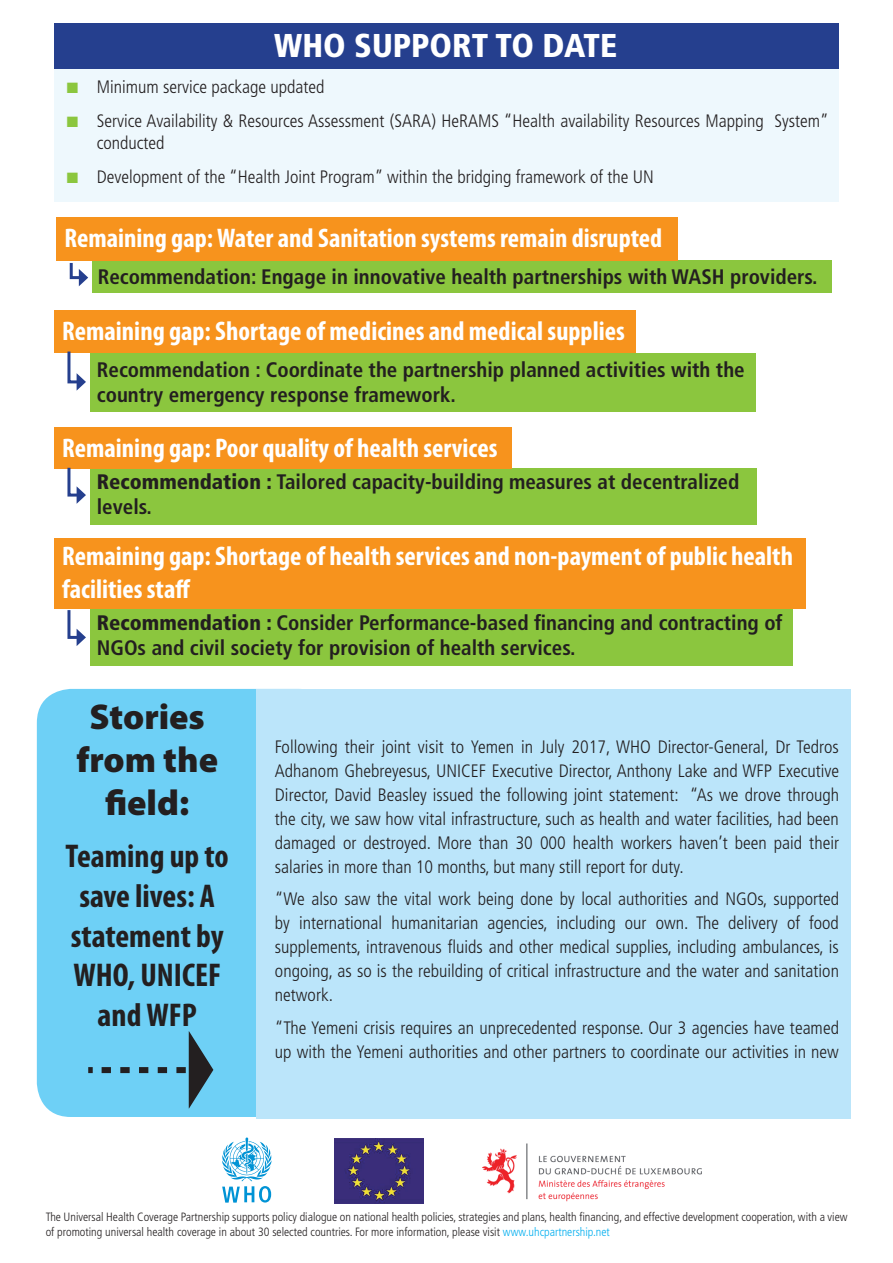
<style>
.page{position:relative;width:893px;height:1263px;background:#fff}
.page>*{position:absolute;margin:0;border:0;box-sizing:border-box;transform-origin:0 0}
.t1{font:900 36px/43.2px "Myriad Pro";color:#231f20;text-align:center}
.t2{font:700 condensed 33px/39.6px "Myriad Pro";color:#231f20;text-align:center}
.t3{font:900 condensed 33px "Frutiger LT Std";color:#fff}
.t4{font:700 condensed 27px/32.4px "Myriad Pro";color:#fff}
.t5{font:700 condensed 21px/25.2px "Frutiger LT Std";color:#231f20}
.t6{font:300 condensed 18px/24px "Frutiger LT Std";color:#231f20}
.t7{font:300 condensed 12px/14.4px "Frutiger LT Std";color:#231f20}
.s1{color:#8bc63e}
.s2{font-weight:900}
.s3{color:#00aeef}
</style>
<div class="page">
<div style="left:92px;top:260px;width:740px;height:33px;background:#8bc63e"></div>
<div style="left:90px;top:354px;width:666px;height:58px;background:#8bc63e"></div>
<div style="left:90px;top:468px;width:667px;height:57px;background:#8bc63e"></div>
<div style="left:90px;top:609px;width:702px;height:57px;background:#8bc63e"></div>
<div style="left:54px;top:66px;width:784px;height:136px;background:#eef8fd"></div>
<img style="left:335px;top:1139px;width:88px;height:64px">
<img style="left:482px;top:1143px;width:220px;height:59px">
<div style="left:37px;top:689px;width:295px;height:428px;background:#6ed0f6;border-radius:34px"></div>
<div style="left:256px;top:689px;width:594px;height:429px;background:#bbe5fa"></div>
<div style="left:54px;top:23px;width:785px;height:46px;background:#253f8e"></div>
<div style="left:56px;top:217px;width:621px;height:44px;background:#f7931d"></div>
<div style="left:54px;top:310px;width:581px;height:43px;background:#f7931d"></div>
<div style="left:54px;top:427px;width:458px;height:41px;background:#f7931d"></div>
<div style="left:54px;top:539px;width:751px;height:70px;background:#f7931d"></div>
<svg style="left:69px;top:263px;width:19px;height:23px"></svg>
<svg style="left:67px;top:351px;width:19px;height:40px"></svg>
<svg style="left:66px;top:467px;width:20px;height:37px"></svg>
<svg style="left:67px;top:610px;width:19px;height:36px"></svg>
<svg style="left:88px;top:1067px;width:5px;height:6px"></svg>
<svg style="left:102px;top:1031px;width:111px;height:77px"></svg>
<svg style="left:222px;top:1137px;width:50px;height:65px"></svg>
<h2 class="t3" style="left:274px;top:25px;width:345px">WHO support to date</h2>
<p class="t6" style="left:67px;top:75px;width:259px"><span class="s1">■</span> Minimum service package updated</p>
<p class="t6" style="left:97px;top:110px;width:734px;line-height:21.6px;text-indent:-30px"><span class="s1">■</span> Service Availability &amp; Resources Assessment (SARA) HeRAMS “Health availability Resources Mapping System” conducted</p>
<p class="t6" style="left:67px;top:165px;width:588px"><span class="s1">■</span> Development of the “Health Joint Program” within the bridging framework of the UN</p>
<h3 class="t4" style="left:64px;top:222px;width:599px">Remaining gap: Water and Sanitation systems remain disrupted</h3>
<p class="t5" style="left:98px;top:264px;width:721px">Recommendation: Engage in innovative health partnerships with WASH providers.</p>
<h3 class="t4" style="left:62px;top:315px;width:564px">Remaining gap: Shortage of medicines and medical supplies</h3>
<p class="t5" style="left:97px;top:357px;width:649px">Recommendation : Coordinate the partnership planned activities with the country emergency response framework.</p>
<h3 class="t4" style="left:62px;top:432px;width:437px">Remaining gap: Poor quality of health services</h3>
<p class="t5" style="left:97px;top:469px;width:644px"><span class="s2">Recommendation :</span> Tailored capacity-building measures at decentralized levels.</p>
<h3 class="t4" style="left:62px;top:540px;width:732px">Remaining gap: Shortage of health services and non-payment of public health facilities staff</h3>
<p class="t5" style="left:97px;top:610px;width:687px"><span class="s2">Recommendation :</span> Consider Performance-based financing and contracting of<br>NGOs and civil society for provision of health services.</p>
<h1 class="t1" style="left:76px;top:695px;width:143px">Stories from the field:</h1>
<h2 class="t2" style="left:66px;top:837px;width:165px">Teaming up to save lives: A statement by<br>WHO, UNICEF and WFP</h2>
<p class="t6" style="left:275px;top:735px;width:566px;text-align:justify">Following their joint visit to Yemen in July 2017, WHO Director-General, Dr Tedros Adhanom Ghebreyesus, UNICEF Executive Director, Anthony Lake and WFP Executive Director, David Beasley issued the following joint statement: “As we drove through the city, we saw how vital infrastructure, such as health and water facilities, had been damaged or destroyed. More than 30 000 health workers haven’t been paid their salaries in more than 10 months, but many still report for duty.</p>
<p class="t6" style="left:275px;top:887px;width:566px;text-align:justify">“We also saw the vital work being done by local authorities and NGOs, supported by international humanitarian agencies, including our own. The delivery of food supplements, intravenous fluids and other medical supplies, including ambulances, is ongoing, as so is the rebuilding of critical infrastructure and the water and sanitation network.</p>
<p class="t6" style="left:275px;top:1016px;width:565px">“The Yemeni crisis requires an unprecedented response. Our 3 agencies have teamed up with the Yemeni authorities and other partners to coordinate our activities in new</p>
<p class="t7" style="left:46px;top:1210px;width:803px">The Universal Health Coverage Partnership supports policy dialogue on national health policies, strategies and plans, health financing, and effective development cooperation, with a view of promoting universal health coverage in about 30 selected countries. For more information, please visit <span class="s3">www.uhcpartnership.net</span></p>
</div>
